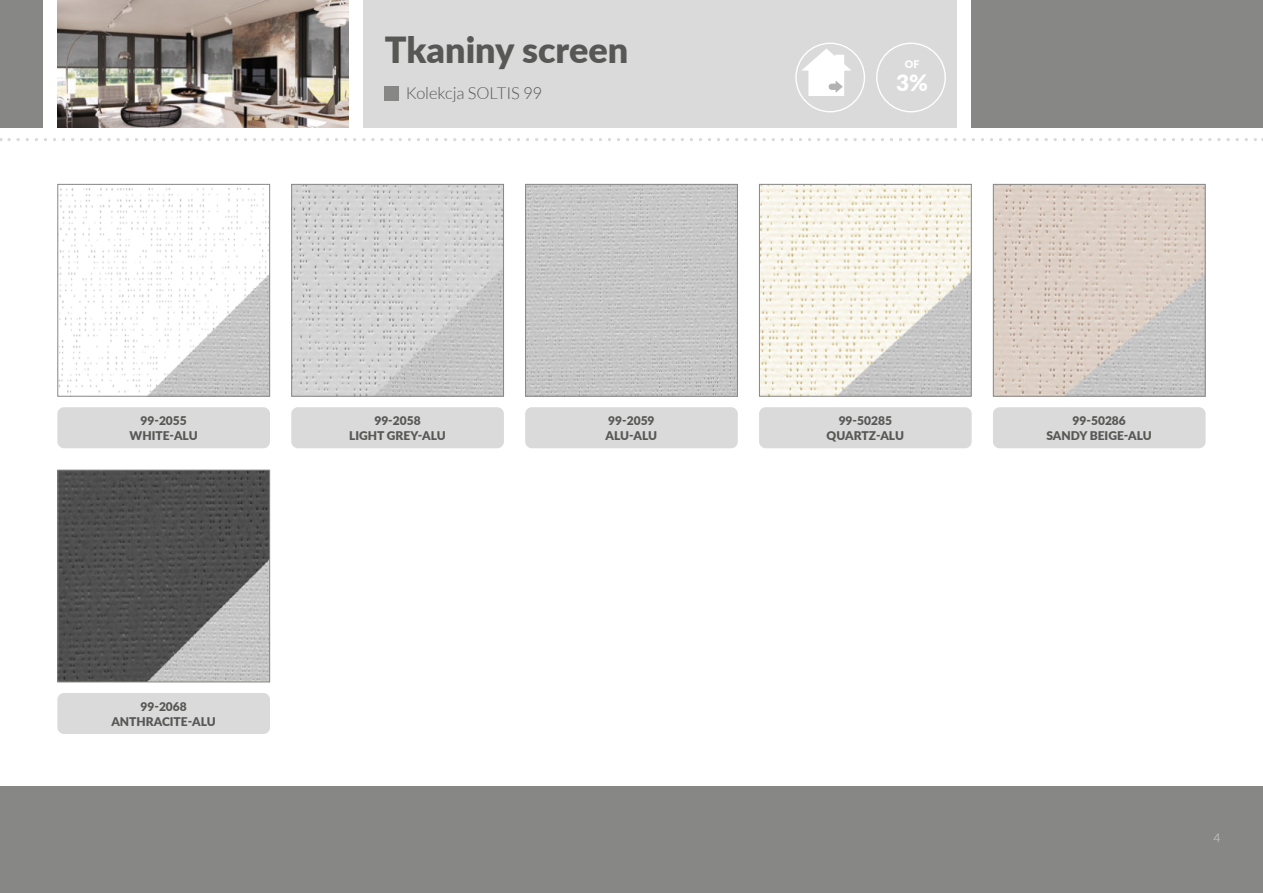
<style>
.page{position:relative;width:1263px;height:893px;background:#fff}
.page>*{position:absolute;margin:0;border:0;box-sizing:border-box;transform-origin:0 0}
.t1{font:900 36px "Lato";color:#575756}
.t2{font:900 22.5px "Lato";color:#fff}
.t3{font:300 16.5px "Lato";color:#575756}
.t4{font:900 12px/14.4px "Lato";color:#575756;text-align:center}
.t5{font:300 12px "Lato";color:#dadada}
.t6{font:900 10.5px "Lato";color:#fff}
</style>
<div class="page">
<div style="left:0;top:0;width:43px;height:128px;background:#878786"></div>
<div style="left:972px;top:0;width:291px;height:128px;background:#878786"></div>
<svg style="left:9px;top:138px;width:1254px;height:3px"></svg>
<div style="left:364px;top:0;width:593px;height:128px;background:#dadada"></div>
<div style="left:385px;top:87px;width:14px;height:14px;background:#878786"></div>
<div style="left:0;top:787px;width:1263px;height:106px;background:#878786"></div>
<img style="left:57px;top:0;width:292px;height:128px">
<img style="left:59px;top:188px;width:209px;height:207px">
<div style="left:57px;top:184px;width:213px;height:213px;border:1px solid #878786"></div>
<img style="left:59px;top:472px;width:209px;height:208px">
<div style="left:57px;top:470px;width:213px;height:212px;border:1px solid #878786"></div>
<div style="left:57px;top:407px;width:213px;height:41px;background:#dadada;border-radius:7px"></div>
<div style="left:291px;top:407px;width:213px;height:41px;background:#dadada;border-radius:7px"></div>
<div style="left:759px;top:407px;width:213px;height:41px;background:#dadada;border-radius:7px"></div>
<div style="left:525px;top:407px;width:213px;height:41px;background:#dadada;border-radius:7px"></div>
<div style="left:993px;top:407px;width:212px;height:41px;background:#dadada;border-radius:7px"></div>
<img style="left:293px;top:186px;width:209px;height:209px">
<div style="left:291px;top:184px;width:213px;height:213px;border:1px solid #878786"></div>
<img style="left:761px;top:186px;width:209px;height:209px">
<div style="left:759px;top:184px;width:213px;height:213px;border:1px solid #878786"></div>
<img style="left:995px;top:186px;width:208px;height:209px">
<div style="left:993px;top:184px;width:212px;height:213px;border:1px solid #878786"></div>
<img style="left:527px;top:186px;width:209px;height:209px">
<div style="left:525px;top:184px;width:213px;height:213px;border:1px solid #878786"></div>
<div style="left:57px;top:693px;width:213px;height:41px;background:#dadada;border-radius:7px"></div>
<div style="left:795px;top:43px;width:70px;height:69px;border:1px solid #fff;border-radius:50%"></div>
<svg style="left:801px;top:49px;width:50px;height:47px"></svg>
<div style="left:876px;top:43px;width:70px;height:69px;border:1px solid #fff;border-radius:50%"></div>
<h1 class="t1" style="left:385px;top:36px;width:245px">Tkaniny screen</h1>
<h3 class="t3" style="left:406px;top:84px;width:138px">Kolekcja SOLTIS 99</h3>
<p class="t6" style="left:905px;top:60px;width:16px">OF</p>
<h2 class="t2" style="left:896px;top:66px;width:33px">3%</h2>
<p class="t4" style="left:130px;top:413px;width:70px">99-2055<br>WHITE-ALU</p>
<p class="t4" style="left:349px;top:413px;width:98px">99-2058<br>LIGHT GREY-ALU</p>
<p class="t4" style="left:827px;top:413px;width:79px">99-50285<br>QUARTZ-ALU</p>
<p class="t4" style="left:606px;top:413px;width:53px;text-align:left">99-2059<br>ALU-ALU</p>
<p class="t4" style="left:1046px;top:413px;width:107px">99-50286<br>SANDY BEIGE-ALU</p>
<p class="t4" style="left:111px;top:699px;width:106px">99-2068<br>ANTHRACITE-ALU</p>
<p class="t5" style="left:1213px;top:831px;width:8px">4</p>
</div>
